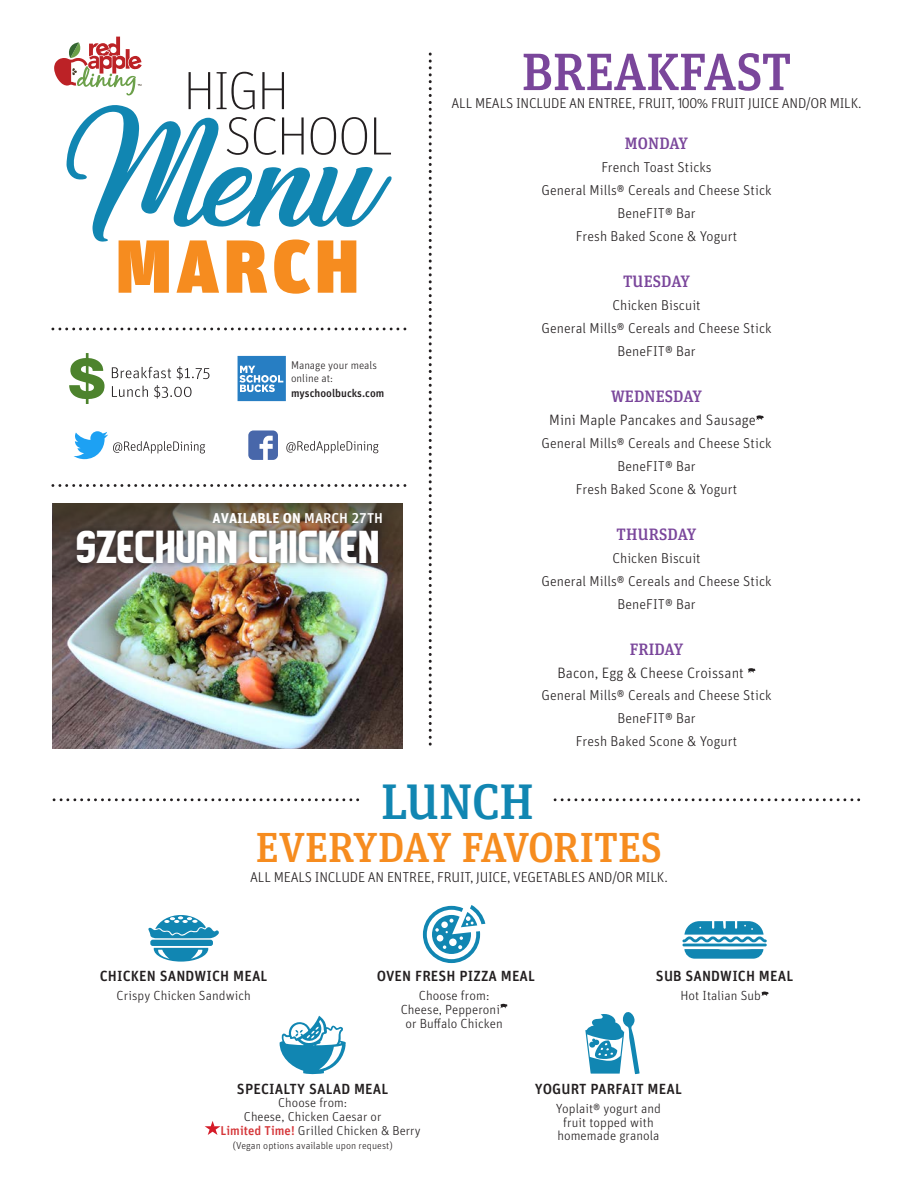
<style>
.page{position:relative;width:918px;height:1188px;background:#fff}
.page>*{position:absolute;margin:0;border:0;box-sizing:border-box;transform-origin:0 0}
._10_pt{font:900 75px "Unit Pro";letter-spacing:.06em;color:#f68c1f}
.t1{font:500 52.5px "Unit Slab OT";color:#7a469b}
.t2{font:500 49.8px "Unit Slab OT";letter-spacing:-.005em;color:#1186b2}
.headers{font:500 42px "Unit Slab OT";color:#f68c1f}
._10_pt-2{font:42px "Komikazoom";color:#fff}
.breakfast{font:500 16.5px "Unit Slab OT";letter-spacing:.01em;color:#7a469b}
.HS_day_name{font:500 16.5px "Unit Slab OT";letter-spacing:.01em;color:#7a469b}
.breakfast-2{font:300 15px "Unit OT";letter-spacing:.005em;color:#231f20}
.Favorites_Names{font:500 14.7px "Unit OT";letter-spacing:.01em;color:#231f20}
.entree_name{font:500 14.7px "Unit OT";letter-spacing:.01em;color:#231f20}
.breakfast-3{font:300 14.25px "Unit OT";letter-spacing:.005em;color:#231f20}
._10_pt-3{font:300 14.25px "Unit OT";letter-spacing:-.015em;color:#231f20}
.entree_name-2{font:700 14.25px "Unit Pro";color:#fff}
.breakfast-4{font:300 13.2px/13.2px "Unit OT";letter-spacing:.005em;color:#231f20;text-align:center}
.breakfast-5{font:300 12.9px "Unit OT";letter-spacing:.005em;color:#231f20}
.entree_name-3{font:300 11.1px/13.4px "Unit OT";color:#231f20}
.entree_name-4{font:500 11.1px "Unit OT";color:#231f20}
.breakfast-6{font:300 10.05px "Unit OT";letter-spacing:.005em;color:#231f20}
.s1{font-weight:500}
.s2{font-weight:500;font-size:12.75px;color:#d53639}
</style>
<div class="page">
<svg style="left:189px;top:72px;width:95px;height:33px"></svg>
<svg style="left:67px;top:105px;width:325px;height:137px"></svg>
<svg style="left:423px;top:905px;width:62px;height:58px"></svg>
<svg style="left:500px;top:1004px;width:8px;height:4px"></svg>
<svg style="left:761px;top:992px;width:8px;height:4px"></svg>
<svg style="left:682px;top:921px;width:85px;height:38px"></svg>
<svg style="left:429px;top:54px;width:3px;height:692px"></svg>
<div style="left:150px;top:940px;width:63px;height:6px;background:#1186b2;border-radius:2px"></div>
<svg style="left:154px;top:948px;width:54px;height:14px"></svg>
<svg style="left:148px;top:915px;width:71px;height:23px"></svg>
<svg style="left:53px;top:328px;width:353px;height:2px"></svg>
<svg style="left:54px;top:798px;width:306px;height:3px"></svg>
<svg style="left:555px;top:798px;width:306px;height:3px"></svg>
<svg style="left:53px;top:484px;width:353px;height:3px"></svg>
<svg style="left:756px;top:415px;width:8px;height:5px"></svg>
<svg style="left:748px;top:668px;width:8px;height:5px"></svg>
<svg style="left:54px;top:37px;width:88px;height:58px"></svg>
<svg style="left:69px;top:353px;width:36px;height:51px"></svg>
<svg style="left:112px;top:366px;width:97px;height:33px"></svg>
<svg style="left:238px;top:356px;width:48px;height:45px;background:#4e95cd"></svg>
<svg style="left:248px;top:430px;width:30px;height:30px"></svg>
<svg style="left:286px;top:441px;width:92px;height:12px"></svg>
<svg style="left:74px;top:431px;width:131px;height:28px"></svg>
<img style="left:53px;top:584px;width:350px;height:164px">
<img style="left:53px;top:503px;width:350px;height:81px">
<div style="left:70px;top:524px;width:315px;height:46px;background:#231f20;opacity:.75"></div>
<svg style="left:280px;top:1016px;width:66px;height:59px"></svg>
<svg style="left:585px;top:1012px;width:55px;height:62px"></svg>
<svg style="left:205px;top:1121px;width:15px;height:14px"></svg>
<p class="_10_pt" style="left:116px;top:210px;width:245px">MARCH</p>
<p class="entree_name-3" style="left:291px;top:358px;width:87px">Manage your meals online at:</p>
<p class="entree_name-4" style="left:291px;top:386px;width:95px">myschoolbucks.com</p>
<p class="entree_name-2" style="left:213px;top:508px;width:172px">AVAILABLE ON <span class="s1">MARCH 27TH</span></p>
<p class="_10_pt-2" style="left:76px;top:519px;width:305px">SZECHUAN CHICKEN</p>
<p class="t1" style="left:522px;top:39px;width:271px">BREAKFAST</p>
<p class="_10_pt-3" style="left:452px;top:95px;width:412px">ALL MEALS INCLUDE AN ENTREE, FRUIT, 100% FRUIT JUICE AND/OR MILK.</p>
<p class="HS_day_name" style="left:625px;top:133px;width:65px">MONDAY</p>
<p class="breakfast-3" style="left:601px;top:159px;width:112px">French Toast Sticks</p>
<p class="breakfast-3" style="left:541px;top:182px;width:232px">General Mills® Cereals and Cheese Stick</p>
<p class="breakfast-3" style="left:617px;top:205px;width:80px">BeneFIT® Bar</p>
<p class="breakfast-3" style="left:576px;top:228px;width:163px">Fresh Baked Scone &amp; Yogurt</p>
<p class="breakfast" style="left:623px;top:271px;width:69px">TUESDAY</p>
<p class="breakfast-3" style="left:612px;top:297px;width:90px">Chicken Biscuit</p>
<p class="breakfast-3" style="left:541px;top:320px;width:232px">General Mills® Cereals and Cheese Stick</p>
<p class="breakfast-3" style="left:617px;top:342px;width:80px">BeneFIT® Bar</p>
<p class="breakfast" style="left:611px;top:386px;width:93px">WEDNESDAY</p>
<p class="breakfast-2" style="left:549px;top:411px;width:208px">Mini Maple Pancakes and Sausage</p>
<p class="breakfast-3" style="left:541px;top:434px;width:232px">General Mills® Cereals and Cheese Stick</p>
<p class="breakfast-3" style="left:617px;top:457px;width:80px">BeneFIT® Bar</p>
<p class="breakfast-3" style="left:576px;top:480px;width:163px">Fresh Baked Scone &amp; Yogurt</p>
<p class="breakfast" style="left:617px;top:523px;width:81px">THURSDAY</p>
<p class="breakfast-3" style="left:612px;top:549px;width:90px">Chicken Biscuit</p>
<p class="breakfast-3" style="left:541px;top:572px;width:232px">General Mills® Cereals and Cheese Stick</p>
<p class="breakfast-3" style="left:617px;top:595px;width:80px">BeneFIT® Bar</p>
<p class="breakfast" style="left:630px;top:638px;width:55px">FRIDAY</p>
<p class="breakfast-2" style="left:558px;top:663px;width:188px">Bacon, Egg &amp; Cheese Croissant</p>
<p class="breakfast-3" style="left:541px;top:687px;width:232px">General Mills® Cereals and Cheese Stick</p>
<p class="breakfast-3" style="left:617px;top:710px;width:80px">BeneFIT® Bar</p>
<p class="breakfast-3" style="left:576px;top:733px;width:163px">Fresh Baked Scone &amp; Yogurt</p>
<p class="t2" style="left:381px;top:770px;width:154px">LUNCH</p>
<p class="headers" style="left:256px;top:821px;width:408px">EVERYDAY FAVORITES</p>
<p class="_10_pt-3" style="left:250px;top:868px;width:419px">ALL MEALS INCLUDE AN ENTREE, FRUIT, JUICE, VEGETABLES AND/OR MILK.</p>
<p class="entree_name" style="left:100px;top:966px;width:169px">CHICKEN SANDWICH MEAL</p>
<p class="breakfast-4" style="left:116px;top:989px;width:136px">Crispy Chicken Sandwich</p>
<p class="Favorites_Names" style="left:377px;top:966px;width:160px">OVEN FRESH PIZZA MEAL</p>
<p class="breakfast-4" style="left:401px;top:989px;width:101px">Choose from:<br>Cheese, Pepperoni</p>
<p class="breakfast-4" style="left:405px;top:1017px;width:99px">or Buffalo Chicken</p>
<p class="Favorites_Names" style="left:656px;top:966px;width:139px">SUB SANDWICH MEAL</p>
<p class="breakfast-4" style="left:681px;top:989px;width:82px">Hot Italian Sub</p>
<p class="Favorites_Names" style="left:237px;top:1079px;width:153px">SPECIALTY SALAD MEAL</p>
<p class="breakfast-5" style="left:278px;top:1095px;width:71px">Choose from:</p>
<p class="breakfast-5" style="left:244px;top:1109px;width:139px">Cheese, Chicken Caesar or</p>
<p class="breakfast-5" style="left:221px;top:1123px;width:202px"><span class="s2">Limited Time!</span> Grilled Chicken &amp; Berry</p>
<p class="breakfast-6" style="left:233px;top:1139px;width:161px">(Vegan options available upon request)</p>
<p class="Favorites_Names" style="left:535px;top:1079px;width:149px">YOGURT PARFAIT MEAL</p>
<p class="breakfast-4" style="left:556px;top:1102px;width:107px">Yoplait® yogurt and fruit topped with homemade granola</p>
</div>
